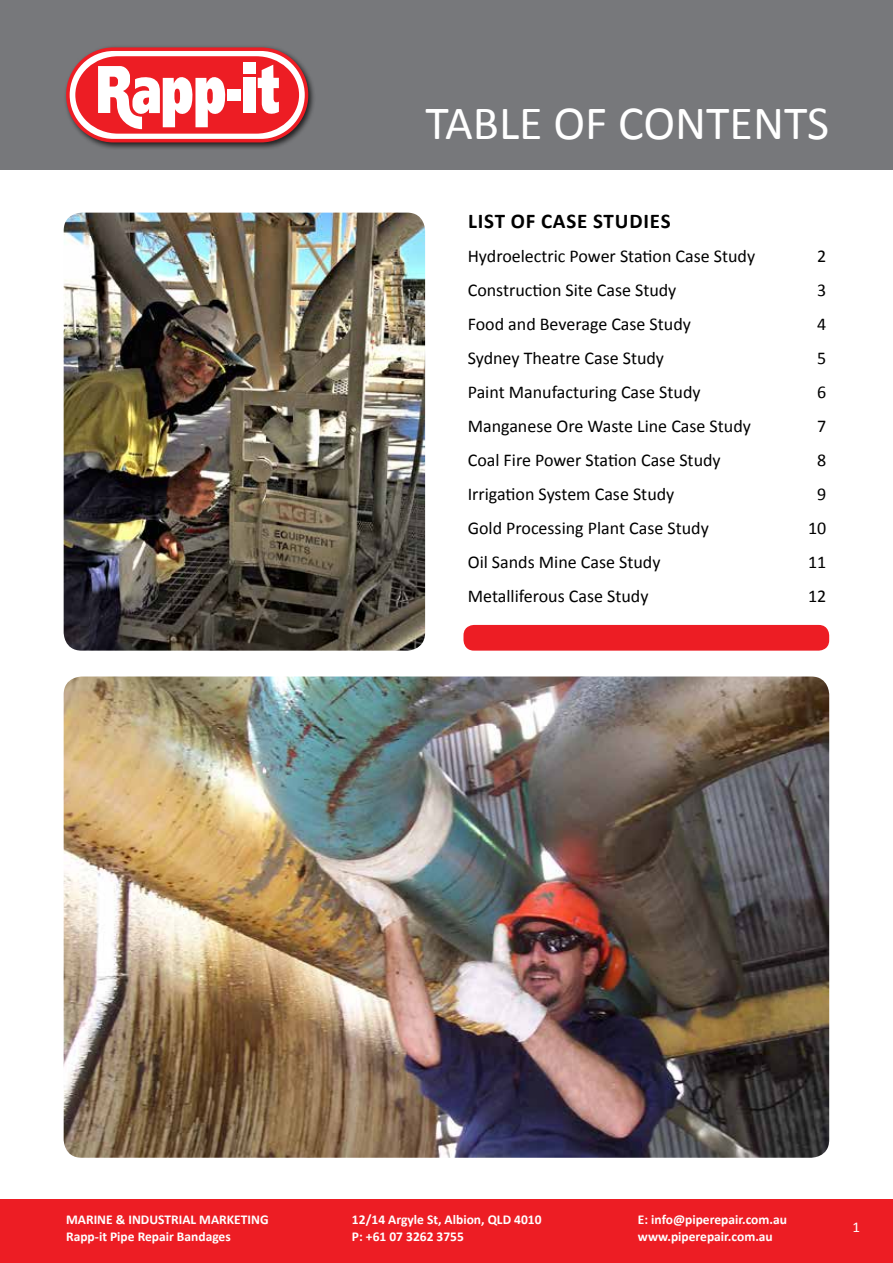
<style>
.page{position:relative;width:893px;height:1263px;background:#fff}
.page>*{position:absolute;margin:0;border:0;box-sizing:border-box;transform-origin:0 0}
.t1{font:48px "Calibri";color:#fff}
.t2{font:700 21px "Calibri";letter-spacing:.04em;color:#000}
.t3{font:18px "Calibri";color:#000}
.t4{font:15px "Calibri";color:#fff}
.t5{font:700 13.5px/16.5px "Calibri";color:#fff}
</style>
<div class="page">
<div style="left:0;top:1199px;width:893px;height:64px;background:#ed1d24"></div>
<div style="left:0;top:0;width:893px;height:169px;background:#77787b"></div>
<div style="left:463px;top:625px;width:366px;height:26px;background:#ed1d24;border-radius:10px"></div>
<div style="left:63px;top:45px;width:253px;height:105px;background:#000;opacity:.75"></div>
<div style="left:68px;top:49px;width:238px;height:92px;background:#fff;border-radius:46px"></div>
<div style="left:66px;top:47px;width:242px;height:95px;border:4px solid #ed1d24;border-radius:46px"></div>
<svg style="left:75px;top:56px;width:224px;height:78px"></svg>
<div style="left:174px;top:89px;width:6px;height:15px;background:#ed1d24;border-radius:50%"></div>
<div style="left:207px;top:89px;width:6px;height:15px;background:#ed1d24;border-radius:50%"></div>
<img style="left:64px;top:676px;width:765px;height:482px">
<img style="left:64px;top:213px;width:361px;height:438px">
<h1 class="t1" style="left:425px;top:94px;width:405px">TABLE OF CONTENTS</h1>
<p class="t2" style="left:468px;top:208px;width:204px">LIST OF CASE STUDIES</p>
<p class="t3" style="left:468px;top:245px;width:289px">Hydroelectric Power Station Case Study</p>
<p class="t3" style="left:817px;top:245px;width:11px">2</p>
<p class="t3" style="left:468px;top:279px;width:210px">Construction Site Case Study</p>
<p class="t3" style="left:817px;top:279px;width:11px">3</p>
<p class="t3" style="left:468px;top:313px;width:225px">Food and Beverage Case Study</p>
<p class="t3" style="left:817px;top:313px;width:11px">4</p>
<p class="t3" style="left:468px;top:347px;width:198px">Sydney Theatre Case Study</p>
<p class="t3" style="left:817px;top:347px;width:11px">5</p>
<p class="t3" style="left:468px;top:381px;width:234px">Paint Manufacturing Case Study</p>
<p class="t3" style="left:817px;top:381px;width:11px">6</p>
<p class="t3" style="left:468px;top:415px;width:285px">Manganese Ore Waste Line Case Study</p>
<p class="t3" style="left:817px;top:415px;width:11px">7</p>
<p class="t3" style="left:468px;top:449px;width:254px">Coal Fire Power Station Case Study</p>
<p class="t3" style="left:817px;top:449px;width:11px">8</p>
<p class="t3" style="left:468px;top:483px;width:208px">Irrigation System Case Study</p>
<p class="t3" style="left:817px;top:483px;width:11px">9</p>
<p class="t3" style="left:468px;top:517px;width:243px">Gold Processing Plant Case Study</p>
<p class="t3" style="left:808px;top:517px;width:20px">10</p>
<p class="t3" style="left:468px;top:551px;width:194px">Oil Sands Mine Case Study</p>
<p class="t3" style="left:808px;top:551px;width:20px">11</p>
<p class="t3" style="left:468px;top:585px;width:182px">Metalliferous Case Study</p>
<p class="t3" style="left:808px;top:585px;width:20px">12</p>
<p class="t5" style="left:66px;top:1211px;width:204px">MARINE &amp; INDUSTRIAL MARKETING<br>Rapp-it Pipe Repair Bandages</p>
<p class="t5" style="left:352px;top:1211px;width:191px">12/14 Argyle St, Albion, QLD 4010<br>P: +61 07 3262 3755</p>
<p class="t5" style="left:638px;top:1211px;width:151px">E: info@piperepair.com.au www.piperepair.com.au</p>
<p class="t4" style="left:852px;top:1217px;width:9px">1</p>
</div>
